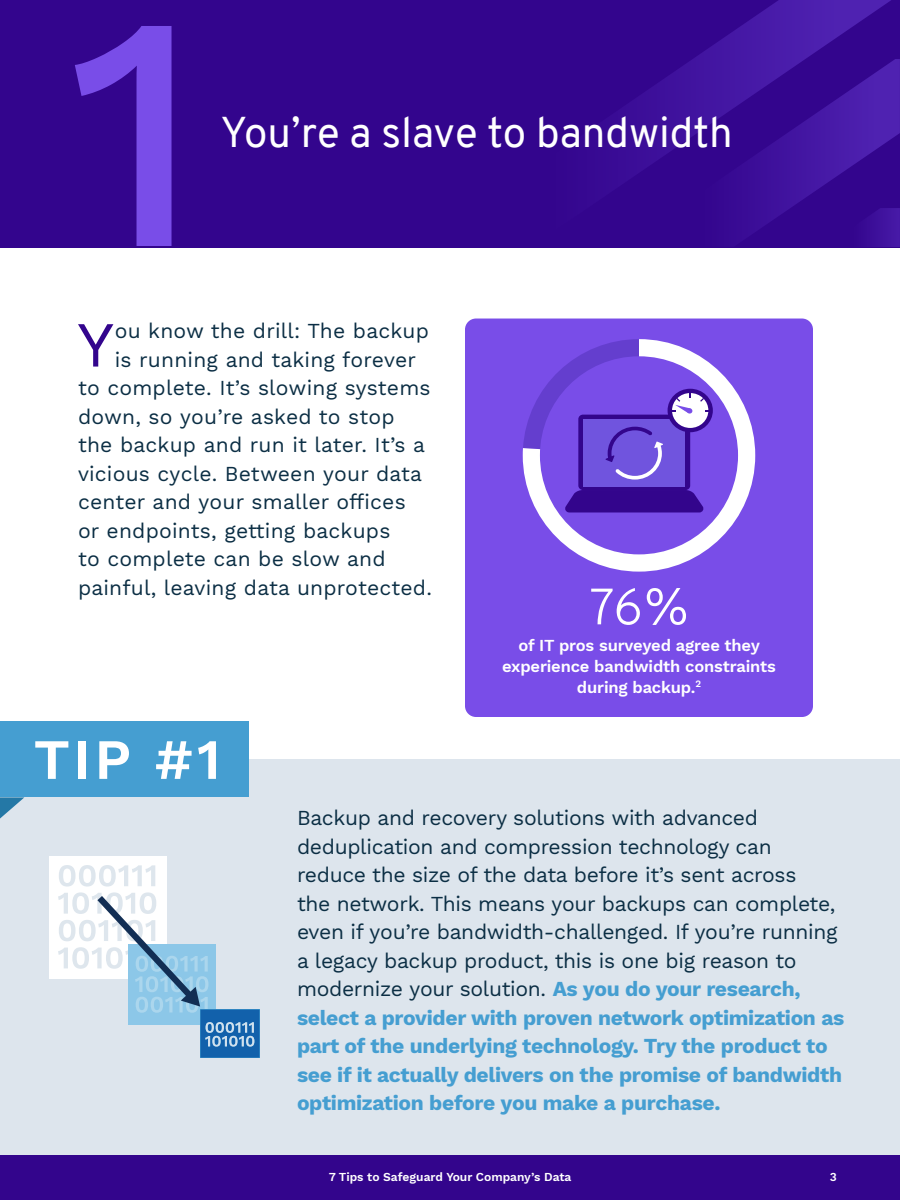
<style>
.page{position:relative;width:900px;height:1200px;background:#fff}
.page>*{position:absolute;margin:0;border:0;box-sizing:border-box;transform-origin:0 0}
.t1{font:500 333.45px "Work Sans";color:#794de8}
.t2{font:64.2px "Work Sans";color:#33058d}
.t3{font:600 57px "Work Sans";color:#fff}
.t4{font:300 51px "Overpass";color:#fff}
.t5{font:42px "Overpass";color:#fff}
.t6{font:21px/28.5px "Work Sans";letter-spacing:-.015em;color:#0b2e44}
.t7{font:21px "Work Sans";letter-spacing:.01em;color:#0b2e44}
.t8{font:600 16.5px/21px "Work Sans";letter-spacing:-.01em;color:#fff;text-align:center}
.t9{font:600 12px "Work Sans";color:#fff}
.s1{font-weight:700;color:#459ed1}
</style>
<div class="page">
<div style="left:0;top:759px;width:900px;height:432px;background:#dde5ed"></div>
<div style="left:0;top:1155px;width:900px;height:45px;background:#33058c"></div>
<svg style="left:0;top:797px;width:24px;height:22px"></svg>
<div style="left:0;top:721px;width:249px;height:76px;background:#459ed1"></div>
<div style="left:465px;top:319px;width:348px;height:398px;background:#794de8;border-radius:11px"></div>
<div style="left:0;top:0;width:900px;height:247px;background:#33058d"></div>
<div style="left:49px;top:856px;width:117px;height:123px;background:#fff"></div>
<svg style="left:58px;top:865px;width:201px;height:193px"></svg>
<div style="left:523px;top:339px;width:232px;height:233px;background:#fff;border-radius:115px"></div>
<div style="left:540px;top:356px;width:198px;height:198px;background:#794de8;border-radius:50%"></div>
<div style="left:578px;top:415px;width:112px;height:75px;background:#33058c;border-radius:5px"></div>
<div style="left:583px;top:419px;width:102px;height:68px;background:#7054de"></div>
<svg style="left:565px;top:490px;width:139px;height:22px;background:#380a93"></svg>
<svg style="left:523px;top:339px;width:140px;height:141px"></svg>
<div style="left:668px;top:389px;width:45px;height:43px;background:#33058c;border-radius:50%"></div>
<div style="left:672px;top:393px;width:36px;height:35px;background:#fff;border-radius:50%"></div>
<svg style="left:671px;top:393px;width:22px;height:21px"></svg>
<p class="t1" style="left:64px;top:-63px;width:141px">1</p>
<p class="t5" style="left:220px;top:102px;width:514px">You’re a slave to bandwidth</p>
<p class="t2" style="left:77px;top:307px;width:38px">Y</p>
<p class="t7" style="left:115px;top:319px;width:316px">ou know the drill: The backup</p>
<p class="t7" style="left:115px;top:347px;width:303px">is running and taking forever</p>
<p class="t7" style="left:78px;top:376px;width:354px">to complete. It’s slowing systems</p>
<p class="t7" style="left:78px;top:404px;width:318px">down, so you’re asked to stop</p>
<p class="t7" style="left:78px;top:433px;width:349px">the backup and run it later. It’s a</p>
<p class="t7" style="left:78px;top:461px;width:346px">vicious cycle. Between your data</p>
<p class="t7" style="left:78px;top:490px;width:329px">center and your smaller offices</p>
<p class="t7" style="left:78px;top:518px;width:314px">or endpoints, getting backups</p>
<p class="t7" style="left:78px;top:547px;width:309px">to complete can be slow and</p>
<p class="t7" style="left:78px;top:575px;width:356px">painful, leaving data unprotected.</p>
<p class="t3" style="left:34px;top:726px;width:189px">TIP #1</p>
<p class="t4" style="left:589px;top:570px;width:102px">76%</p>
<p class="t8" style="left:502px;top:635px;width:275px">of IT pros surveyed agree they experience bandwidth constraints during backup.<sup>2</sup></p>
<p class="t6" style="left:297px;top:805px;width:549px">Backup and recovery solutions with advanced deduplication and compression technology can reduce the size of the data before it’s sent across<br>the network. This means your backups can complete, even if you’re bandwidth-challenged. If you’re running a legacy backup product, this is one big reason to modernize your solution. <span class="s1">As you do your research, select a provider with proven network optimization as part of the underlying technology. Try the product to see if it actually delivers on the promise of bandwidth optimization before you make a purchase.</span></p>
<p class="t9" style="left:329px;top:1170px;width:244px">7 Tips to Safeguard Your Company’s Data</p>
<p class="t9" style="left:830px;top:1170px;width:9px">3</p>
</div>
